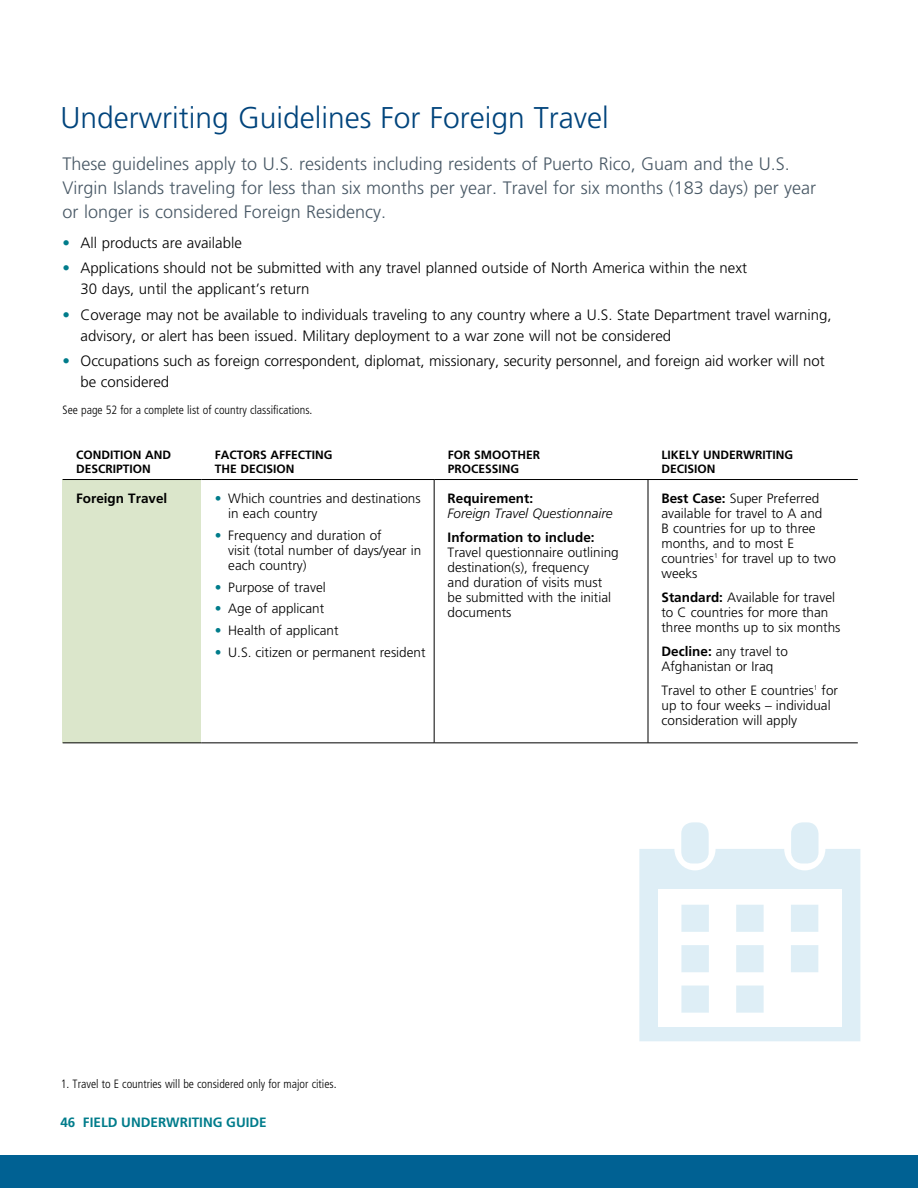
<style>
.page{position:relative;width:918px;height:1188px;background:#fff}
.page>*{position:absolute;margin:0;border:0;box-sizing:border-box;transform-origin:0 0}
.t1{font:300 30px "Frutiger LT Pro";color:#00447c}
.t2{font:300 18px/24px "Frutiger LT Pro";color:#485865}
.t3{font:300 15px/21px "Frutiger LT Pro";color:#000}
.t4{font:300 13.5px/15px "Frutiger LT Pro";color:#000}
.t5{font:700 13.5px "Frutiger LT Pro";color:#000}
.t6{font:italic 300 13.5px "Frutiger LT Pro";color:#000}
.t7{font:700 13.5px "Frutiger LT Pro";color:#007c8b}
.t8{font:300 condensed 12px "Frutiger LT Pro";color:#000}
.t9{font:700 12px/13.5px "Frutiger LT Pro";color:#000}
.s1{color:#007c8b}
.s2{font-weight:700}
</style>
<div class="page">
<div style="left:0;top:1155px;width:918px;height:33px;background:#006193"></div>
<div style="left:63px;top:480px;width:138px;height:263px;background:#dbe6cb"></div>
<svg style="left:201px;top:480px;width:657px;height:263px"></svg>
<hr style="left:434px;top:480px;width:1px;height:263px;background:#000">
<hr style="left:648px;top:480px;width:1px;height:263px;background:#000">
<hr style="left:63px;top:743px;width:138px;height:1px;background:#000">
<hr style="left:201px;top:743px;width:233px;height:1px;background:#000">
<hr style="left:434px;top:743px;width:214px;height:1px;background:#000">
<hr style="left:648px;top:743px;width:210px;height:1px;background:#000">
<hr style="left:63px;top:479px;width:138px;height:1px;background:#000">
<hr style="left:201px;top:479px;width:233px;height:1px;background:#000">
<hr style="left:434px;top:479px;width:214px;height:1px;background:#000">
<hr style="left:648px;top:479px;width:210px;height:1px;background:#000">
<svg style="left:639px;top:822px;width:221px;height:219px;fill:#deeef6"></svg>
<div style="left:658px;top:889px;width:183px;height:138px;background:#fff"></div>
<svg style="left:681px;top:905px;width:137px;height:108px"></svg>
<h1 class="t1" style="left:60px;top:101px;width:550px">Underwriting Guidelines For Foreign Travel</h1>
<p class="t2" style="left:63px;top:152px;width:755px">These guidelines apply to U.S. residents including residents of Puerto Rico, Guam and the U.S.<br>Virgin Islands traveling for less than six months per year. Travel for six months (183 days) per year or longer is considered Foreign Residency.</p>
<p class="t3" style="left:63px;top:232px;width:181px"><span class="s1">•</span> All products are available</p>
<p class="t3" style="left:81px;top:258px;width:668px;text-indent:-18px"><span class="s1">•</span> Applications should not be submitted with any travel planned outside of North America within the next<br>30 days, until the applicant’s return</p>
<p class="t3" style="left:81px;top:304px;width:752px;text-indent:-18px"><span class="s1">•</span> Coverage may not be available to individuals traveling to any country where a U.S. State Department travel warning, advisory, or alert has been issued. Military deployment to a war zone will not be considered</p>
<p class="t3" style="left:81px;top:351px;width:746px;text-indent:-18px"><span class="s1">•</span> Occupations such as foreign correspondent, diplomat, missionary, security personnel, and foreign aid worker will not be considered</p>
<p class="t8" style="left:63px;top:403px;width:251px">See page 52 for a complete list of country classifications.</p>
<p class="t9" style="left:76px;top:448px;width:97px">CONDITION AND<br>DESCRIPTION</p>
<p class="t9" style="left:215px;top:448px;width:119px">FACTORS AFFECTING<br>THE DECISION</p>
<p class="t9" style="left:448px;top:448px;width:94px">FOR SMOOTHER<br>PROCESSING</p>
<p class="t9" style="left:662px;top:448px;width:133px">LIKELY UNDERWRITING<br>DECISION</p>
<p class="t5" style="left:76px;top:491px;width:93px">Foreign Travel</p>
<p class="t4" style="left:228px;top:491px;width:194px;text-indent:-14px"><span class="s1">•</span> Which countries and destinations in each country</p>
<p class="t4" style="left:228px;top:528px;width:195px;text-indent:-14px"><span class="s1">•</span> Frequency and duration of<br>visit (total number of days/year in each country)</p>
<p class="t4" style="left:215px;top:580px;width:113px"><span class="s1">•</span> Purpose of travel</p>
<p class="t4" style="left:215px;top:601px;width:111px"><span class="s1">•</span> Age of applicant</p>
<p class="t4" style="left:215px;top:623px;width:125px"><span class="s1">•</span> Health of applicant</p>
<p class="t4" style="left:215px;top:645px;width:212px"><span class="s1">•</span> U.S. citizen or permanent resident</p>
<p class="t4" style="left:661px;top:491px;width:176px"><span class="s2">Best Case:</span> Super Preferred available for travel to A and<br>B countries for up to three months, and to most E countries<sup>1</sup> for travel up to two weeks</p>
<p class="t4" style="left:661px;top:590px;width:180px"><span class="s2">Standard:</span> Available for travel to C countries for more than three months up to six months</p>
<p class="t4" style="left:661px;top:644px;width:128px"><span class="s2">Decline:</span> any travel to<br>Afghanistan or Iraq</p>
<p class="t4" style="left:661px;top:683px;width:178px">Travel to other E countries<sup>1</sup> for up to four weeks – individual consideration will apply</p>
<p class="t5" style="left:448px;top:491px;width:87px">Requirement:</p>
<p class="t6" style="left:448px;top:506px;width:167px">Foreign Travel Questionnaire</p>
<p class="t5" style="left:448px;top:530px;width:149px">Information to include:</p>
<p class="t4" style="left:448px;top:545px;width:173px">Travel questionnaire outlining destination(s), frequency<br>and duration of visits must be submitted with the initial documents</p>
<p class="t8" style="left:61px;top:1076px;width:277px">1. Travel to E countries will be considered only for major cities.</p>
<p class="t7" style="left:60px;top:1114px;width:208px">46 FIELD UNDERWRITING GUIDE</p>
</div>
